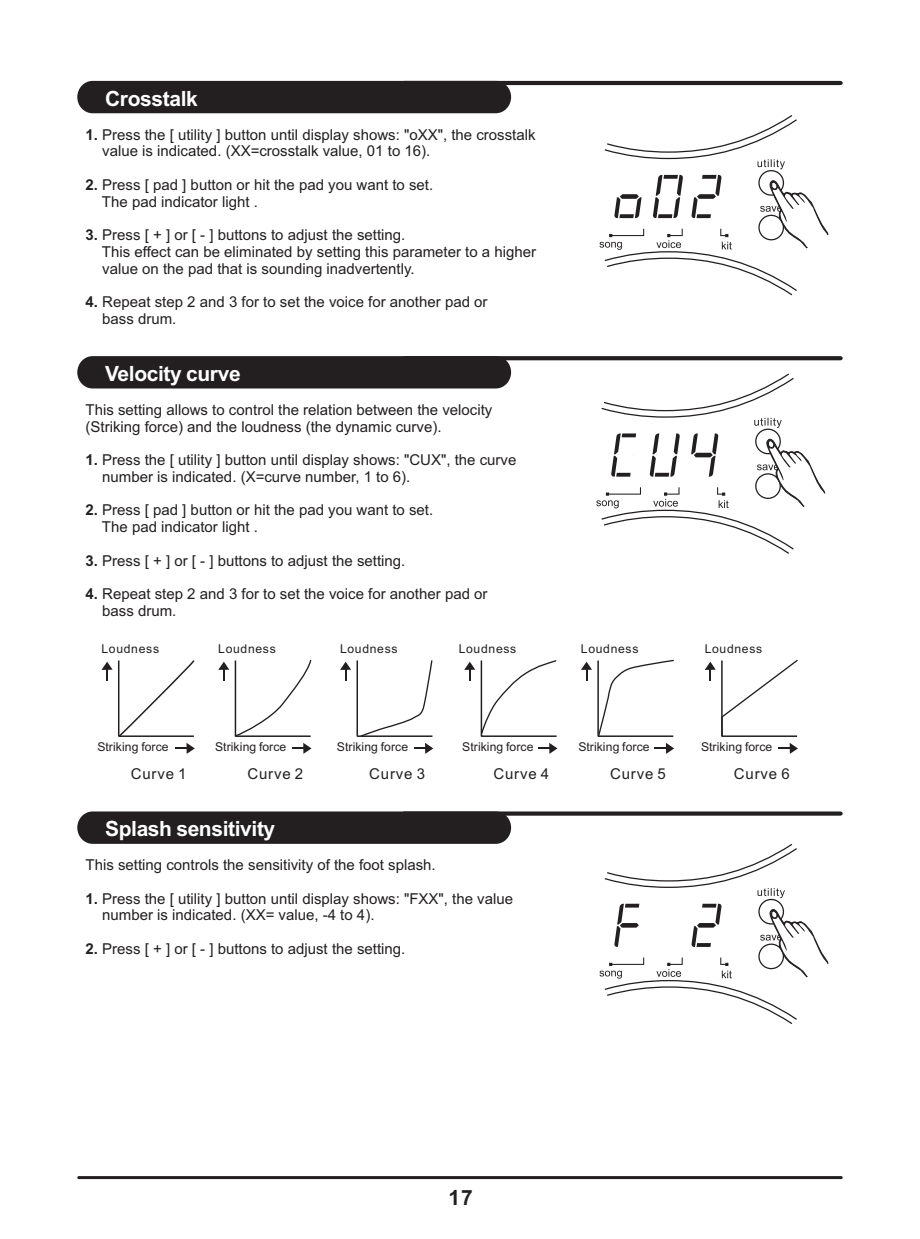
<style>
.page{position:relative;width:920px;height:1239px;background:#fff}
.page>*{position:absolute;margin:0;border:0;box-sizing:border-box;transform-origin:0 0}
.t1{font:700 21px "Arial";letter-spacing:-.02em;color:#fff}
.t2{font:700 21px "Arial";color:#231f20}
.t3{font:15px/16.8px "Arial";color:#231f20}
.t4{font:12.15px "Arial";color:#231f20}
.t5{font:12.15px "Arial";letter-spacing:.055em;color:#231f20}
.s1{font-weight:700}
</style>
<div class="page">
<div style="left:77px;top:81px;width:434px;height:32px;background:#231f20;border-radius:16px"></div>
<hr style="left:402px;top:81px;width:441px;height:4px;background:#231f20;border-radius:2px">
<svg style="left:604px;top:115px;width:193px;height:54px"></svg>
<svg style="left:604px;top:843px;width:193px;height:55px"></svg>
<div style="left:758px;top:170px;width:26px;height:26px;border:1px solid #231f20;border-radius:50%"></div>
<div style="left:758px;top:899px;width:26px;height:25px;border:1px solid #231f20;border-radius:50%"></div>
<svg style="left:599px;top:175px;width:230px;height:121px"></svg>
<div style="left:77px;top:356px;width:434px;height:32px;background:#231f20;border-radius:16px"></div>
<svg style="left:402px;top:356px;width:441px;height:4px;fill:#231f20"></svg>
<svg style="left:596px;top:373px;width:230px;height:181px"></svg>
<svg style="left:102px;top:660px;width:93px;height:94px"></svg>
<svg style="left:218px;top:659px;width:580px;height:95px"></svg>
<hr style="left:77px;top:1176px;width:766px;height:3px;background:#231f20;border-radius:2px">
<div style="left:77px;top:811px;width:434px;height:33px;background:#231f20;border-radius:16px"></div>
<div style="left:402px;top:811px;width:441px;height:5px;background:#231f20;border-radius:2px"></div>
<svg style="left:599px;top:904px;width:230px;height:120px"></svg>
<h1 class="t1" style="left:105px;top:90px;width:94px">Crosstalk</h1>
<p class="t3" style="left:102px;top:127px;width:435px;text-indent:-17px"><span class="s1">1.</span> Press the [ utility ] button until display shows: "oXX", the crosstalk value is indicated. (XX=crosstalk value, 01 to 16).</p>
<p class="t3" style="left:102px;top:178px;width:333px;text-indent:-16px"><span class="s1">2.</span> Press [ pad ] button or hit the pad you want to set.<br>The pad indicator light .</p>
<p class="t3" style="left:102px;top:228px;width:436px;text-indent:-16px"><span class="s1">3.</span> Press [ + ] or [ - ] buttons to adjust the setting.<br>This effect can be eliminated by setting this parameter to a higher value on the pad that is sounding inadvertently.</p>
<p class="t3" style="left:102px;top:295px;width:387px;text-indent:-17px"><span class="s1">4.</span> Repeat step 2 and 3 for to set the voice for another pad or bass drum.</p>
<h1 class="t1" style="left:105px;top:365px;width:137px">Velocity curve</h1>
<p class="t3" style="left:86px;top:402px;width:408px">This setting allows to control the relation between the velocity (Striking force) and the loudness (the dynamic curve).</p>
<p class="t3" style="left:102px;top:453px;width:416px;text-indent:-17px"><span class="s1">1.</span> Press the [ utility ] button until display shows: "CUX", the curve number is indicated. (X=curve number, 1 to 6).</p>
<p class="t3" style="left:102px;top:503px;width:333px;text-indent:-16px"><span class="s1">2.</span> Press [ pad ] button or hit the pad you want to set.<br>The pad indicator light .</p>
<p class="t3" style="left:86px;top:553px;width:321px"><span class="s1">3.</span> Press [ + ] or [ - ] buttons to adjust the setting.</p>
<p class="t3" style="left:102px;top:587px;width:387px;text-indent:-17px"><span class="s1">4.</span> Repeat step 2 and 3 for to set the voice for another pad or bass drum.</p>
<p class="t5" style="left:102px;top:644px;width:59px">Loudness</p>
<p class="t5" style="left:218px;top:644px;width:59px">Loudness</p>
<p class="t5" style="left:340px;top:644px;width:59px">Loudness</p>
<p class="t5" style="left:459px;top:644px;width:59px">Loudness</p>
<p class="t5" style="left:581px;top:644px;width:59px">Loudness</p>
<p class="t5" style="left:705px;top:644px;width:59px">Loudness</p>
<p class="t4" style="left:97px;top:742px;width:73px">Striking force</p>
<p class="t4" style="left:215px;top:742px;width:73px">Striking force</p>
<p class="t4" style="left:337px;top:742px;width:73px">Striking force</p>
<p class="t4" style="left:462px;top:742px;width:73px">Striking force</p>
<p class="t4" style="left:578px;top:742px;width:73px">Striking force</p>
<p class="t4" style="left:701px;top:742px;width:73px">Striking force</p>
<p class="t3" style="left:131px;top:766px;width:57px">Curve 1</p>
<p class="t3" style="left:247px;top:766px;width:57px">Curve 2</p>
<p class="t3" style="left:369px;top:766px;width:57px">Curve 3</p>
<p class="t3" style="left:493px;top:766px;width:57px">Curve 4</p>
<p class="t3" style="left:610px;top:766px;width:57px">Curve 5</p>
<p class="t3" style="left:734px;top:766px;width:57px">Curve 6</p>
<h1 class="t1" style="left:105px;top:821px;width:172px">Splash sensitivity</h1>
<p class="t3" style="left:86px;top:858px;width:352px">This setting controls the sensitivity of the foot splash.</p>
<p class="t3" style="left:102px;top:891px;width:412px;text-indent:-17px"><span class="s1">1.</span> Press the [ utility ] button until display shows: "FXX", the value number is indicated. (XX= value, -4 to 4).</p>
<p class="t3" style="left:86px;top:942px;width:321px"><span class="s1">2.</span> Press [ + ] or [ - ] buttons to adjust the setting.</p>
<h1 class="t2" style="left:448px;top:1189px;width:26px">17</h1>
</div>
